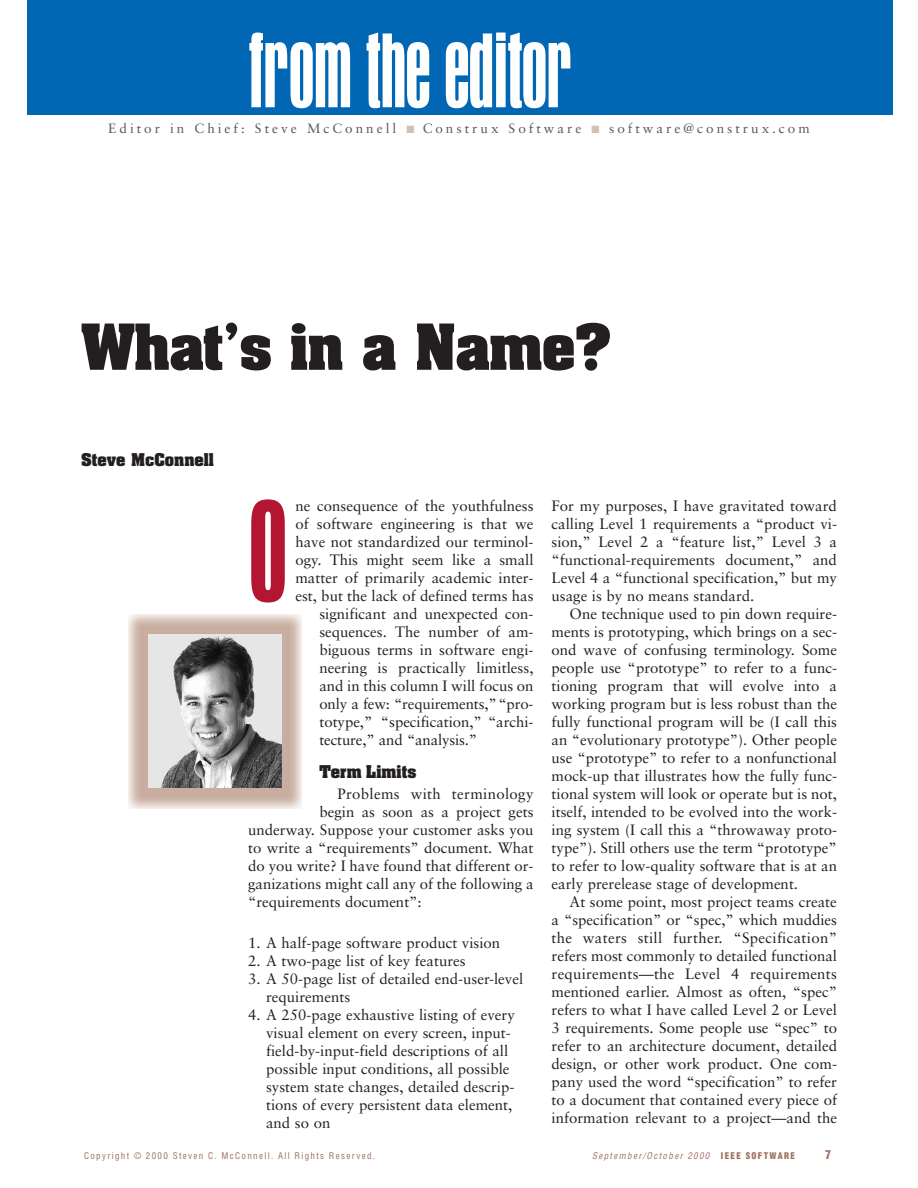
<style>
.page{position:relative;width:918px;height:1188px;background:#fff}
.page>*{position:absolute;margin:0;border:0;box-sizing:border-box;transform-origin:0 0}
.t1{font:condensed 147.15px "Aurora BT";color:#b41530}
.t2{font:condensed 108px "Aurora BT";letter-spacing:-.015em;color:#fff}
.t3{font:700 54px "Aachen";letter-spacing:-.02em;color:#231f20}
.t4{font:15px/18px "Sabon";color:#231f20;text-align:justify}
.t5{font:700 15px "Aachen";color:#231f20}
.t6{font:15px "Sabon";letter-spacing:.02em;color:#231f20}
.t7{font:13.5px "Sabon";letter-spacing:.22em;color:#57585a}
.t8{font:900 condensed 12px "Helvetica";color:#9d715f}
.t9{font:condensed 9px "Helvetica";letter-spacing:.15em;color:#9d715f}
.t10{font:italic condensed 9px "Helvetica";letter-spacing:.15em;color:#9d715f}
.t11{font:900 condensed 9px "Helvetica";letter-spacing:.15em;color:#9d715f}
.s1{color:#d4bfb4}
</style>
<div class="page">
<div style="left:27px;top:0;width:865px;height:116px;background:#0166b3"></div>
<svg style="left:128px;top:614px;width:173px;height:194px;background:#d4bfb4"></svg>
<img style="left:148px;top:634px;width:134px;height:154px">
<h2 class="t2" style="left:248px;top:30px;width:325px">from the editor</h2>
<p class="t7" style="left:108px;top:123px;width:703px">Editor in Chief: Steve McConnell <span class="s1">■</span> Construx Software <span class="s1">■</span> software@construx.com</p>
<h3 class="t3" style="left:81px;top:324px;width:533px">What’s in a Name?</h3>
<p class="t5" style="left:81px;top:453px;width:135px">Steve McConnell</p>
<h1 class="t1" style="left:248px;top:496px;width:41px">O</h1>
<p class="t4" style="left:295px;top:498px;width:240px">ne consequence of the youthfulness</p>
<p class="t4" style="left:295px;top:516px;width:240px">of software engineering is that we</p>
<p class="t4" style="left:295px;top:534px;width:240px">have not standardized our terminol-</p>
<p class="t4" style="left:295px;top:552px;width:240px">ogy. This might seem like a small</p>
<p class="t4" style="left:295px;top:570px;width:240px">matter of primarily academic inter-</p>
<p class="t4" style="left:295px;top:588px;width:240px">est, but the lack of defined terms has</p>
<p class="t4" style="left:319px;top:606px;width:216px">significant and unexpected con-</p>
<p class="t4" style="left:319px;top:624px;width:216px">sequences. The number of am-</p>
<p class="t4" style="left:319px;top:642px;width:216px">biguous terms in software engi-</p>
<p class="t4" style="left:319px;top:660px;width:216px">neering is practically limitless,</p>
<p class="t4" style="left:319px;top:678px;width:216px">and in this column I will focus on</p>
<p class="t4" style="left:319px;top:696px;width:216px">only a few: “requirements,”“pro-</p>
<p class="t4" style="left:319px;top:714px;width:216px">totype,” “specification,” “archi-</p>
<p class="t4" style="left:319px;top:732px;width:159px">tecture,” and “analysis.”</p>
<p class="t5" style="left:319px;top:765px;width:98px">Term Limits</p>
<p class="t6" style="left:337px;top:788px;width:198px">Problems with terminology</p>
<p class="t4" style="left:319px;top:804px;width:216px">begin as soon as a project gets</p>
<p class="t4" style="left:248px;top:822px;width:287px">underway. Suppose your customer asks you</p>
<p class="t4" style="left:248px;top:840px;width:287px">to write a “requirements” document. What</p>
<p class="t4" style="left:248px;top:858px;width:287px">do you write? I have found that different or-</p>
<p class="t4" style="left:248px;top:876px;width:287px">ganizations might call any of the following a</p>
<p class="t4" style="left:248px;top:894px;width:175px">“requirements document”:</p>
<p class="t4" style="left:248px;top:935px;width:254px">1. A half-page software product vision</p>
<p class="t4" style="left:248px;top:953px;width:219px">2. A two-page list of key features</p>
<p class="t4" style="left:266px;top:971px;width:259px;text-indent:-18px">3. A 50-page list of detailed end-user-level requirements</p>
<p class="t4" style="left:266px;top:1007px;width:250px;text-align:left;text-indent:-18px">4. A 250-page exhaustive listing of every visual element on every screen, input&shy;field-by-input-field descriptions of all possible input conditions, all possible system state changes, detailed descrip&shy;tions of every persistent data element, and so on</p>
<p class="t4" style="left:552px;top:498px;width:287px">For my purposes, I have gravitated toward calling Level 1 requirements a “product vi&shy;sion,” Level 2 a “feature list,” Level 3 a “functional-requirements document,” and Level 4 a “functional specification,” but my usage is by no means standard.</p>
<p class="t4" style="left:552px;top:606px;width:287px;text-indent:18px">One technique used to pin down require&shy;ments is prototyping, which brings on a sec&shy;ond wave of confusing terminology. Some people use “prototype” to refer to a func&shy;tioning program that will evolve into a working program but is less robust than the fully functional program will be (I call this an “evolutionary prototype”). Other people use “prototype” to refer to a nonfunctional mock-up that illustrates how the fully func&shy;tional system will look or operate but is not, itself, intended to be evolved into the work&shy;ing system (I call this a “throwaway proto&shy;type”). Still others use the term “prototype” to refer to low-quality software that is at an early prerelease stage of development.</p>
<p class="t4" style="left:552px;top:894px;width:287px;text-indent:18px">At some point, most project teams create a “specification” or “spec,” which muddies the waters still further. “Specification” refers most commonly to detailed functional requirements—the Level 4 requirements mentioned earlier. Almost as often, “spec” refers to what I have called Level 2 or Level 3 requirements. Some people use “spec” to refer to an architecture document, detailed design, or other work product. One com&shy;pany used the word “specification” to refer to a document that contained every piece of information relevant to a project—and the</p>
<p class="t9" style="left:84px;top:1152px;width:293px">Copyright © 2000 Steven C. McConnell. All Rights Reserved.</p>
<p class="t10" style="left:592px;top:1152px;width:119px">September/October 2000</p>
<p class="t11" style="left:721px;top:1152px;width:76px">IEEE SOFTWARE</p>
<p class="t8" style="left:825px;top:1150px;width:7px">7</p>
</div>
